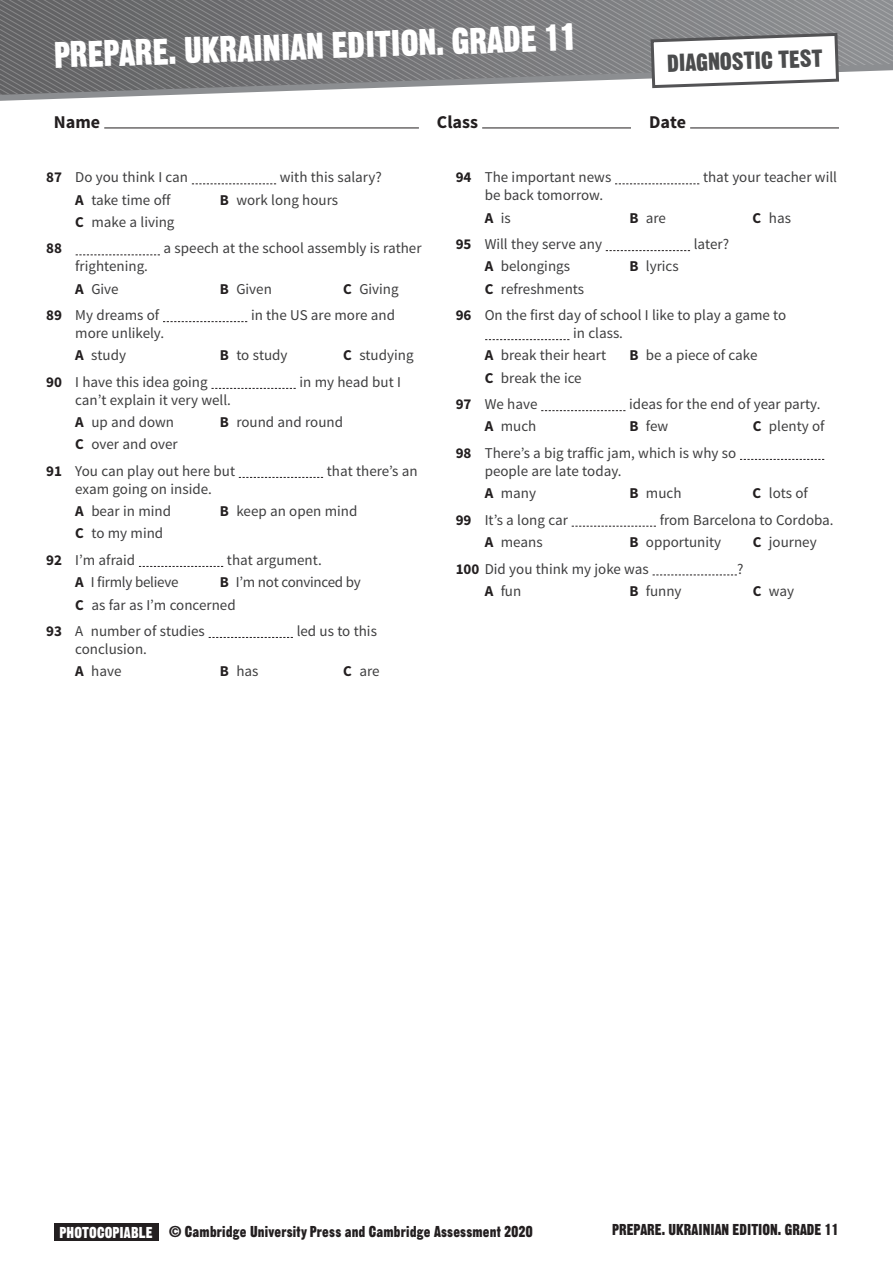
<style>
.page{position:relative;width:893px;height:1263px;background:#fff}
.page>*{position:absolute;margin:0;border:0;box-sizing:border-box;transform-origin:0 0}
.t1{font:36px "Gothic Thirteen Std";color:#fff}
.t2{font:24px "Gothic Thirteen Std";color:#4b4c4d}
.t3{font:700 18px "Source Sans Pro";color:#231f20}
.t4{font:15.3px "Gothic Thirteen Std";letter-spacing:.005em;color:#231f20}
.t5{font:15px/22.2px "Source Sans Pro";color:#3e3e3f}
.t6{font:15px/22.2px "Source Sans Pro";letter-spacing:-.02em;color:#3e3e3f}
.t7{font:700 15px "Source Sans Pro";color:#231f20}
.s1{font-weight:700;color:#231f20}
.s2{color:#fff}
</style>
<div class="page">
<svg style="left:0;top:0;width:893px;height:101px;background:#8d8d8f"></svg>
<hr style="left:104px;top:128px;width:315px;height:1px;background:#231f20">
<hr style="left:482px;top:128px;width:149px;height:1px;background:#231f20">
<hr style="left:690px;top:128px;width:149px;height:1px;background:#231f20">
<div style="left:54px;top:1223px;width:104px;height:18px;background:#231f20"></div>
<svg style="left:192px;top:183px;width:84px;height:1px"></svg>
<svg style="left:76px;top:254px;width:84px;height:1px"></svg>
<svg style="left:163px;top:321px;width:84px;height:1px"></svg>
<svg style="left:211px;top:388px;width:85px;height:1px"></svg>
<svg style="left:239px;top:477px;width:84px;height:1px"></svg>
<svg style="left:139px;top:566px;width:84px;height:1px"></svg>
<svg style="left:209px;top:637px;width:84px;height:1px"></svg>
<svg style="left:615px;top:183px;width:84px;height:1px"></svg>
<svg style="left:606px;top:250px;width:84px;height:1px"></svg>
<svg style="left:485px;top:339px;width:84px;height:1px"></svg>
<svg style="left:541px;top:410px;width:84px;height:1px"></svg>
<svg style="left:740px;top:459px;width:84px;height:1px"></svg>
<svg style="left:572px;top:526px;width:84px;height:1px"></svg>
<svg style="left:653px;top:574px;width:84px;height:1px"></svg>
<svg style="left:649px;top:31px;width:192px;height:59px"></svg>
<h1 class="t1" style="left:53px;top:33px;width:525px;rotate:-2deg">PREPARE. UKRAINIAN EDITION. GRADE 11</h1>
<h2 class="t2" style="left:667px;top:48px;width:157px;rotate:-2deg">DIAGNOSTIC TEST</h2>
<p class="t3" style="left:54px;top:111px;width:48px">Name</p>
<p class="t3" style="left:437px;top:111px;width:43px">Class</p>
<p class="t3" style="left:649px;top:111px;width:39px">Date</p>
<p class="t5" style="left:46px;top:167px;width:143px"><span class="s1">87</span> Do you think I can</p>
<p class="t5" style="left:280px;top:167px;width:103px">with this salary?</p>
<p class="t5" style="left:75px;top:189px;width:97px"><span class="s1">A</span> take time off</p>
<p class="t5" style="left:220px;top:189px;width:120px"><span class="s1">B</span> work long hours</p>
<p class="t5" style="left:75px;top:211px;width:101px"><span class="s1">C</span> make a living</p>
<p class="t7" style="left:46px;top:239px;width:17px">88</p>
<p class="t5" style="left:164px;top:238px;width:259px">a speech at the school assembly is rather</p>
<p class="t5" style="left:75px;top:256px;width:74px">frightening.<br><span class="s1">A</span> Give</p>
<p class="t5" style="left:220px;top:278px;width:54px"><span class="s1">B</span> Given</p>
<p class="t5" style="left:343px;top:278px;width:57px"><span class="s1">C</span> Giving</p>
<p class="t5" style="left:46px;top:304px;width:115px"><span class="s1">89</span> My dreams of</p>
<p class="t5" style="left:251px;top:304px;width:146px">in the US are more and</p>
<p class="t5" style="left:75px;top:322px;width:90px">more unlikely.<br><span class="s1">A</span> study</p>
<p class="t5" style="left:220px;top:345px;width:69px"><span class="s1">B</span> to study</p>
<p class="t5" style="left:343px;top:345px;width:72px"><span class="s1">C</span> studying</p>
<p class="t5" style="left:46px;top:371px;width:163px"><span class="s1">90</span> I have this idea going</p>
<p class="t5" style="left:299px;top:371px;width:103px">in my head but I</p>
<p class="t5" style="left:75px;top:389px;width:157px">can’t explain it very well.<br><span class="s1">A</span> up and down</p>
<p class="t5" style="left:220px;top:411px;width:125px"><span class="s1">B</span> round and round</p>
<p class="t5" style="left:46px;top:431px;width:190px;line-height:26.5px;text-indent:29px"><span class="s1">C</span> over and over<br><span class="s1">91</span> You can play out here but</p>
<p class="t5" style="left:327px;top:460px;width:92px">that there’s an</p>
<p class="t5" style="left:75px;top:478px;width:138px">exam going on inside.<br><span class="s1">A</span> bear in mind</p>
<p class="t5" style="left:46px;top:520px;width:119px;line-height:26.5px;text-indent:29px"><span class="s1">C</span> to my mind<br><span class="s1">92</span> I’m afraid</p>
<p class="t5" style="left:220px;top:500px;width:139px"><span class="s1">B</span> keep an open mind</p>
<p class="t5" style="left:227px;top:549px;width:96px">that argument.</p>
<p class="t6" style="left:75px;top:571px;width:105px"><span class="s1">A</span> I firmly believe</p>
<p class="t6" style="left:75px;top:571px;width:287px;text-indent:145px"><span class="s1">B</span> I’m not convinced by<br><span class="s1">C</span> as far as I’m concerned</p>
<p class="t5" style="left:46px;top:620px;width:160px"><span class="s1">93</span> A number of studies</p>
<p class="t5" style="left:297px;top:620px;width:82px">led us to this</p>
<p class="t5" style="left:75px;top:638px;width:73px">conclusion.<br><span class="s1">A</span> have</p>
<p class="t5" style="left:220px;top:660px;width:40px"><span class="s1">B</span> has</p>
<p class="t5" style="left:343px;top:660px;width:38px"><span class="s1">C</span> are</p>
<p class="t5" style="left:456px;top:167px;width:157px"><span class="s1">94</span> The important news</p>
<p class="t5" style="left:703px;top:167px;width:135px">that your teacher will</p>
<p class="t5" style="left:485px;top:185px;width:120px">be back tomorrow.<br><span class="s1">A</span> is</p>
<p class="t5" style="left:629px;top:207px;width:38px"><span class="s1">B</span> are</p>
<p class="t5" style="left:753px;top:207px;width:40px"><span class="s1">C</span> has</p>
<p class="t5" style="left:456px;top:233px;width:148px"><span class="s1">95</span> Will they serve any</p>
<p class="t5" style="left:694px;top:233px;width:37px">later?</p>
<p class="t5" style="left:485px;top:256px;width:87px"><span class="s1">A</span> belongings</p>
<p class="t5" style="left:629px;top:256px;width:51px"><span class="s1">B</span> lyrics</p>
<p class="t5" style="left:456px;top:276px;width:332px;line-height:26.5px;text-indent:29px"><span class="s1">C</span> refreshments<br><span class="s1">96</span> On the first day of school I like to play a game to</p>
<p class="t5" style="left:485px;top:322px;width:140px;text-indent:88px">in class.<br><span class="s1">A</span> break their heart</p>
<p class="t5" style="left:629px;top:345px;width:130px"><span class="s1">B</span> be a piece of cake</p>
<p class="t5" style="left:456px;top:365px;width:127px;line-height:26.5px;text-indent:29px"><span class="s1">C</span> break the ice<br><span class="s1">97</span> We have</p>
<p class="t5" style="left:629px;top:393px;width:193px">ideas for the end of year party.</p>
<p class="t5" style="left:485px;top:416px;width:53px"><span class="s1">A</span> much</p>
<p class="t5" style="left:629px;top:416px;width:41px"><span class="s1">B</span> few</p>
<p class="t5" style="left:753px;top:416px;width:73px"><span class="s1">C</span> plenty of</p>
<p class="t5" style="left:485px;top:444px;width:253px;line-height:18px;text-indent:-29px"><span class="s1">98</span> There’s a big traffic jam, which is why so people are late today.</p>
<p class="t5" style="left:485px;top:482px;width:53px"><span class="s1">A</span> many</p>
<p class="t5" style="left:629px;top:482px;width:54px"><span class="s1">B</span> much</p>
<p class="t5" style="left:753px;top:482px;width:57px"><span class="s1">C</span> lots of</p>
<p class="t5" style="left:456px;top:509px;width:114px"><span class="s1">99</span> It’s a long car</p>
<p class="t5" style="left:660px;top:509px;width:175px">from Barcelona to Cordoba.</p>
<p class="t5" style="left:485px;top:531px;width:59px"><span class="s1">A</span> means</p>
<p class="t5" style="left:629px;top:531px;width:93px"><span class="s1">B</span> opportunity</p>
<p class="t5" style="left:753px;top:531px;width:66px"><span class="s1">C</span> journey</p>
<p class="t5" style="left:456px;top:558px;width:195px"><span class="s1">100</span> Did you think my joke was</p>
<p class="t5" style="left:737px;top:558px;width:8px">?</p>
<p class="t5" style="left:485px;top:580px;width:38px"><span class="s1">A</span> fun</p>
<p class="t5" style="left:629px;top:580px;width:54px"><span class="s1">B</span> funny</p>
<p class="t5" style="left:753px;top:580px;width:43px"><span class="s1">C</span> way</p>
<p class="t4" style="left:60px;top:1222px;width:474px"><span class="s2">PHOTOCOPIABLE</span> © Cambridge University Press and Cambridge Assessment 2020</p>
<p class="t4" style="left:612px;top:1220px;width:228px">PREPARE. UKRAINIAN EDITION. GRADE 11</p>
</div>
